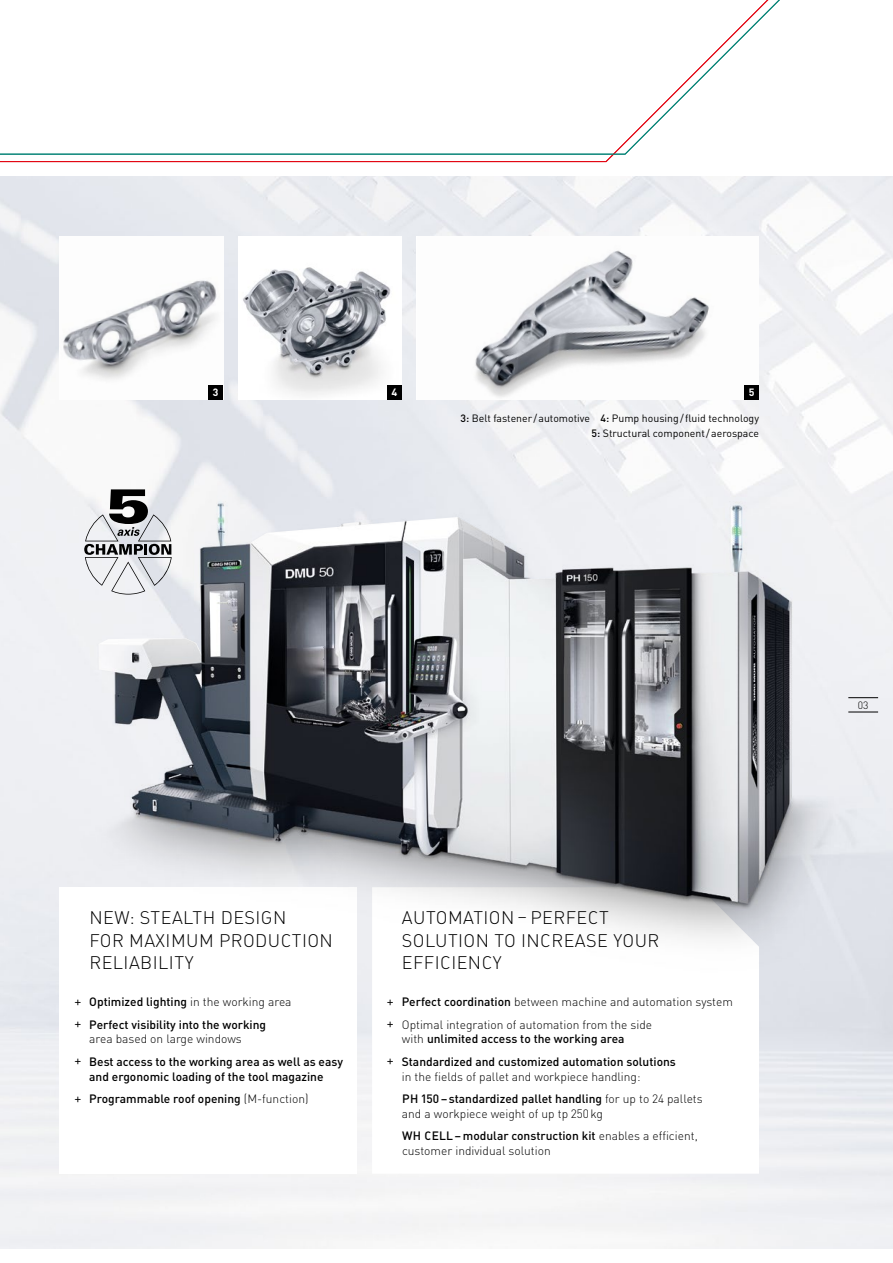
<style>
.page{position:relative;width:893px;height:1263px;background:#fff}
.page>*{position:absolute;margin:0;border:0;box-sizing:border-box;transform-origin:0 0}
.t1{font:300 18px/22.4px "DIN Pro";letter-spacing:.025em;color:#000}
.t2{font:300 12px/22.4px "DIN Pro";color:#000}
.t3{font:500 12px/22.4px "DIN Pro";color:#000}
.t4{font:10.5px/14.9px "DIN Pro";color:#000;text-align:right}
.t5{font:700 10.5px "DIN Pro";color:#fff}
.t6{font:300 10.5px "DIN Pro";color:#000}
.s1{font-weight:500}
.s2{font-weight:400;font-size:13.2px}
.s3{font-weight:300}
</style>
<div class="page">
<img style="left:60px;top:276px;width:161px;height:108px">
<img style="left:238px;top:265px;width:156px;height:135px">
<img style="left:472px;top:245px;width:242px;height:154px">
<img style="left:98px;top:504px;width:693px;height:399px">
<svg style="left:84px;top:489px;width:88px;height:105px"></svg>
<svg style="left:0;top:155px;width:614px;height:7px"></svg>
<svg style="left:0;top:0;width:780px;height:155px"></svg>
<hr style="left:848px;top:697px;width:30px;height:1px;background:#000">
<hr style="left:848px;top:712px;width:30px;height:1px;background:#000">
<div style="left:208px;top:385px;width:15px;height:15px;background:#000"></div>
<div style="left:387px;top:385px;width:15px;height:15px;background:#000"></div>
<div style="left:744px;top:385px;width:15px;height:15px;background:#000"></div>
<p class="t5" style="left:213px;top:384px;width:7px">3</p>
<p class="t5" style="left:391px;top:384px;width:7px">4</p>
<p class="t5" style="left:749px;top:384px;width:7px">5</p>
<p class="t4" style="left:460px;top:410px;width:300px"><span class="s1">3:</span> Belt fastener /automotive <span class="s1">4:</span> Pump housing/fluid technology<br><span class="s1">5:</span> Structural component/aerospace</p>
<h1 class="t1" style="left:89px;top:905px;width:245px">NEW: STEALTH DESIGN<br>FOR MAXIMUM PRODUCTION<br>RELIABILITY</h1>
<p class="t3" style="left:74px;top:990px;width:219px"><span class="s2">+</span> Optimized lighting <span class="s3">in the working area </span><span class="s2">+</span> Perfect visibility into the working</p>
<p class="t3" style="left:74px;top:1027px;width:270px;text-indent:15px"><span class="s3">area based on large windows<br></span><span class="s2">+</span> Best access to the working area as well as easy</p>
<p class="t3" style="left:74px;top:1064px;width:251px;text-indent:15px">and ergonomic loading of the tool magazine <span class="s2">+</span> Programmable roof opening <span class="s3">(M-function)</span></p>
<h1 class="t1" style="left:402px;top:905px;width:259px">AUTOMATION – PERFECT<br>SOLUTION TO INCREASE YOUR<br>EFFICIENCY</h1>
<p class="t2" style="left:387px;top:990px;width:347px"><span class="s2">+</span> <span class="s1">Perfect coordination</span> between machine and automation system <span class="s2">+</span> Optimal integration of automation from the side</p>
<p class="t3" style="left:387px;top:1027px;width:290px;text-indent:15px"><span class="s3">with</span> unlimited access to the working area<br><span class="s2">+</span> Standardized and customized automation solutions</p>
<p class="t2" style="left:402px;top:1064px;width:302px">in the fields of pallet and workpiece handling:<br><span class="s1">PH 150–standardized pallet handling</span> for up to 24 pallets</p>
<p class="t2" style="left:402px;top:1101px;width:297px">and a workpiece weight of up tp 250kg<br><span class="s1">WH CELL–modular construction kit</span> enables a efficient,</p>
<p class="t2" style="left:402px;top:1139px;width:150px">customer individual solution</p>
<p class="t6" style="left:858px;top:697px;width:12px">03</p>
</div>
